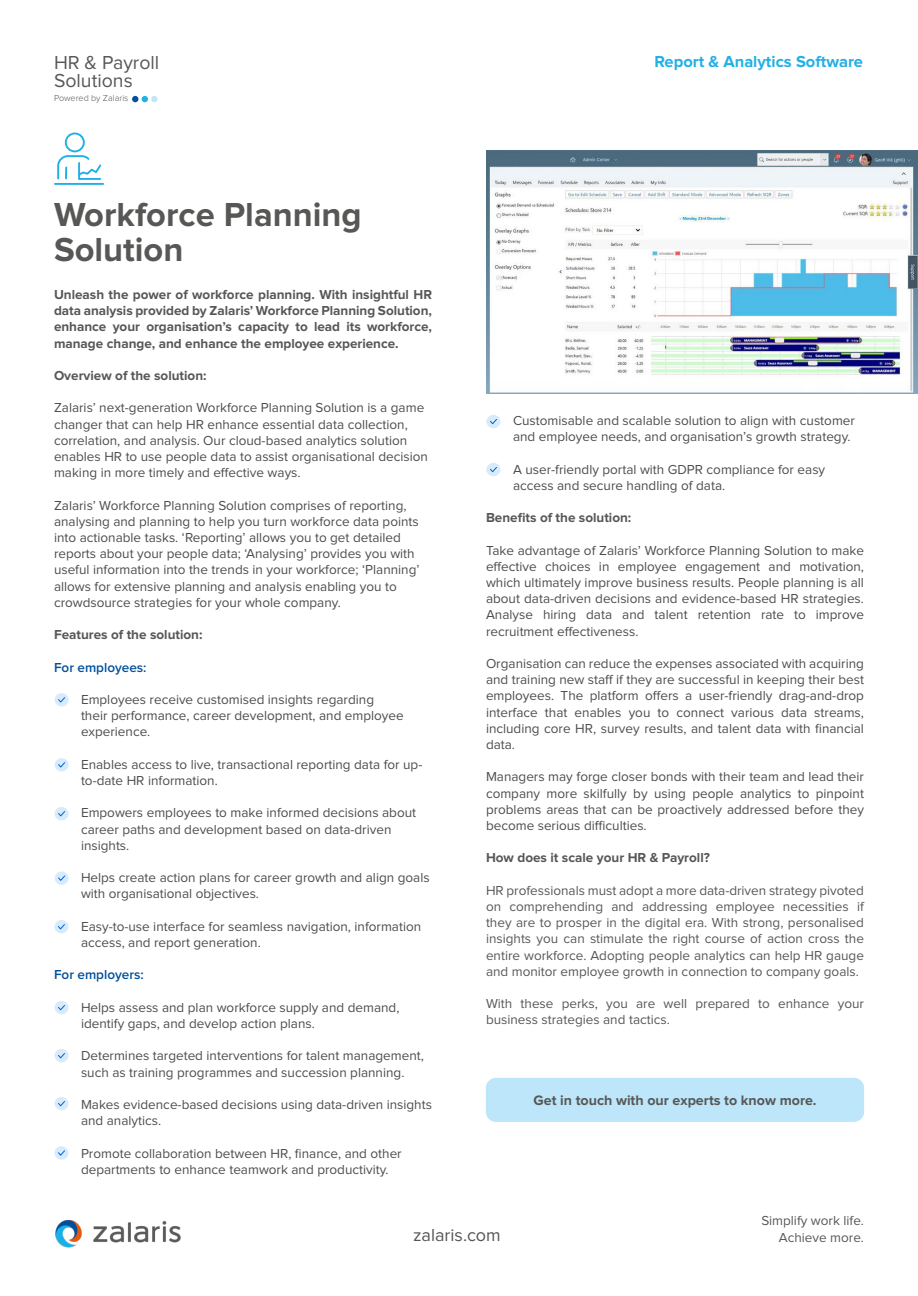
<style>
.page{position:relative;width:918px;height:1296px;background:#fff}
.page>*{position:absolute;margin:0;border:0;box-sizing:border-box;transform-origin:0 0}
.t1{font:700 34.5px/34.5px "Proxima Nova";color:#575856}
.t2{font:19.5px/18px "Proxima Nova";color:#575856}
.t3{font:18px "Proxima Nova";color:#575856}
.t4{font:700 16.5px "Proxima Nova";color:#23b0e6}
.t5{font:700 14.25px "Proxima Nova";color:#575856}
.t6{font:13.5px/16.2px "Proxima Nova";color:#4d4d4f}
.t7{font:13.5px/16.2px "Proxima Nova";color:#575856;text-align:right}
.t8{font:700 13.5px/16.2px "Proxima Nova";color:#575856;text-align:justify}
.t9{font:600 13.5px "Proxima Nova";color:#00509d}
.t10{font:300 9px "Proxima Nova";color:#575856}
</style>
<div class="page">
<img style="left:55px;top:1220px;width:126px;height:27px">
<div style="left:486px;top:1078px;width:378px;height:44px;background:#bde6fa;border-radius:10px"></div>
<svg style="left:132px;top:96px;width:16px;height:6px"></svg>
<div style="left:151px;top:96px;width:7px;height:6px;background:#bde7f7;border-radius:50%"></div>
<img style="left:486px;top:151px;width:432px;height:243px">
<div style="left:55px;top:693px;width:14px;height:14px;background:#d7ebfb;border-radius:50%"></div>
<svg style="left:58px;top:697px;width:8px;height:6px"></svg>
<div style="left:55px;top:1049px;width:14px;height:13px;background:#d7ebfb;border-radius:50%"></div>
<svg style="left:58px;top:1053px;width:7px;height:6px"></svg>
<div style="left:55px;top:758px;width:14px;height:14px;background:#d7ebfb;border-radius:50%"></div>
<svg style="left:58px;top:762px;width:8px;height:6px"></svg>
<div style="left:55px;top:1097px;width:14px;height:13px;background:#d7ebfb;border-radius:50%"></div>
<svg style="left:58px;top:1101px;width:7px;height:6px"></svg>
<div style="left:55px;top:1146px;width:14px;height:14px;background:#d7ebfb;border-radius:50%"></div>
<svg style="left:58px;top:1150px;width:7px;height:6px"></svg>
<div style="left:55px;top:807px;width:14px;height:13px;background:#d7ebfb;border-radius:50%"></div>
<svg style="left:58px;top:811px;width:8px;height:6px"></svg>
<div style="left:54px;top:920px;width:14px;height:13px;background:#d7ebfb;border-radius:50%"></div>
<svg style="left:58px;top:924px;width:7px;height:6px"></svg>
<div style="left:55px;top:871px;width:14px;height:14px;background:#d7ebfb;border-radius:50%"></div>
<svg style="left:58px;top:875px;width:7px;height:6px"></svg>
<div style="left:55px;top:1001px;width:14px;height:13px;background:#d7ebfb;border-radius:50%"></div>
<svg style="left:58px;top:1005px;width:7px;height:6px"></svg>
<div style="left:487px;top:415px;width:14px;height:13px;background:#d7ebfb;border-radius:50%"></div>
<svg style="left:490px;top:419px;width:7px;height:6px"></svg>
<div style="left:487px;top:463px;width:14px;height:13px;background:#d7ebfb;border-radius:50%"></div>
<svg style="left:490px;top:467px;width:7px;height:6px"></svg>
<svg style="left:54px;top:132px;width:50px;height:53px"></svg>
<h2 class="t2" style="left:54px;top:55px;width:107px">HR &amp; Payroll<br>Solutions</h2>
<p class="t10" style="left:54px;top:94px;width:76px">Powered by Zalaris</p>
<h1 class="t1" style="left:54px;top:199px;width:309px">Workforce Planning<br>Solution</h1>
<p class="t8" style="left:54px;top:287px;width:380px">Unleash the power of workforce planning. With insightful HR data analysis provided by Zalaris’ Workforce Planning Solution, enhance your organisation’s capacity to lead its workforce, manage change, and enhance the employee experience.</p>
<p class="t8" style="left:54px;top:368px;width:154px">Overview of the solution:</p>
<p class="t6" style="left:54px;top:400px;width:376px">Zalaris’ next-generation Workforce Planning Solution is a game changer that can help HR enhance essential data collection, correlation, and analysis. Our cloud-based analytics solution enables HR to use people data to assist organisational decision making in more timely and effective ways.</p>
<p class="t6" style="left:54px;top:498px;width:367px">Zalaris’ Workforce Planning Solution comprises of reporting, analysing and planning to help you turn workforce data points into actionable tasks. ‘Reporting’ allows you to get detailed reports about your people data; ‘Analysing’ provides you with useful information into the trends in your workforce; ‘Planning’ allows for extensive planning and analysis enabling you to crowdsource strategies for your whole company.</p>
<p class="t8" style="left:54px;top:627px;width:150px">Features of the solution:</p>
<p class="t9" style="left:54px;top:661px;width:94px">For employees:</p>
<p class="t6" style="left:81px;top:692px;width:324px;text-indent:-27px">• Employees receive customised insights regarding their performance, career development, and employee experience.</p>
<p class="t6" style="left:81px;top:757px;width:343px;text-indent:-27px">• Enables access to live, transactional reporting data for up&shy;to-date HR information.</p>
<p class="t6" style="left:81px;top:805px;width:337px;text-indent:-27px">• Empowers employees to make informed decisions about career paths and development based on data-driven insights.</p>
<p class="t6" style="left:81px;top:870px;width:350px;text-indent:-27px">• Helps create action plans for career growth and align goals with organisational objectives.</p>
<p class="t6" style="left:81px;top:919px;width:342px;text-indent:-27px">• Easy-to-use interface for seamless navigation, information access, and report generation.</p>
<p class="t9" style="left:54px;top:969px;width:91px">For employers:</p>
<p class="t6" style="left:81px;top:1000px;width:320px;text-indent:-27px">• Helps assess and plan workforce supply and demand, identify gaps, and develop action plans.</p>
<p class="t6" style="left:54px;top:1048px;width:371px;text-align:center">• Determines targeted interventions for talent management, such as training programmes and succession planning.</p>
<p class="t6" style="left:81px;top:1097px;width:353px;text-indent:-27px">• Makes evidence-based decisions using data-driven insights and analytics.</p>
<p class="t6" style="left:81px;top:1146px;width:322px;text-indent:-27px">• Promote collaboration between HR, finance, and other departments to enhance teamwork and productivity.</p>
<p class="t4" style="left:654px;top:54px;width:210px">Report &amp; Analytics Software</p>
<p class="t6" style="left:513px;top:413px;width:343px;text-indent:-27px">• Customisable and scalable solution to align with customer and employee needs, and organisation’s growth strategy.</p>
<p class="t6" style="left:513px;top:461px;width:314px;text-indent:-27px">• A user-friendly portal with GDPR compliance for easy access and secure handling of data.</p>
<p class="t8" style="left:486px;top:510px;width:147px">Benefits of the solution:</p>
<p class="t6" style="left:486px;top:542px;width:380px;text-align:justify">Take advantage of Zalaris’ Workforce Planning Solution to make effective choices in employee engagement and motivation, which ultimately improve business results. People planning is all about data-driven decisions and evidence-based HR strategies.<br>Analyse hiring data and talent retention rate to improve recruitment effectiveness.</p>
<p class="t6" style="left:486px;top:656px;width:380px;text-align:justify">Organisation can reduce the expenses associated with acquiring and training new staff if they are successful in keeping their best employees. The platform offers a user-friendly drag-and-drop interface that enables you to connect various data streams, including core HR, survey results, and talent data with financial data.</p>
<p class="t6" style="left:486px;top:769px;width:380px;text-align:justify">Managers may forge closer bonds with their team and lead their company more skilfully by using people analytics to pinpoint problems areas that can be proactively addressed before they become serious difficulties.</p>
<p class="t8" style="left:486px;top:850px;width:225px">How does it scale your HR &amp; Payroll?</p>
<p class="t7" style="left:486px;top:883px;width:380px;text-align:justify">HR professionals must adopt a more data-driven strategy pivoted on comprehending and addressing employee necessities if they are to prosper in the digital era. With strong, personalised insights you can stimulate the right course of action cross the entire workforce. Adopting people analytics can help HR gauge and monitor employee growth in connection to company goals.</p>
<p class="t7" style="left:486px;top:996px;width:380px;text-align:left">With these perks, you are well prepared to enhance your business strategies and tactics.</p>
<p class="t5" style="left:534px;top:1094px;width:285px">Get in touch with our experts to know more.</p>
<h3 class="t3" style="left:413px;top:1227px;width:89px">zalaris.com</h3>
<p class="t7" style="left:761px;top:1213px;width:104px">Simplify work life.<br>Achieve more.</p>
</div>
